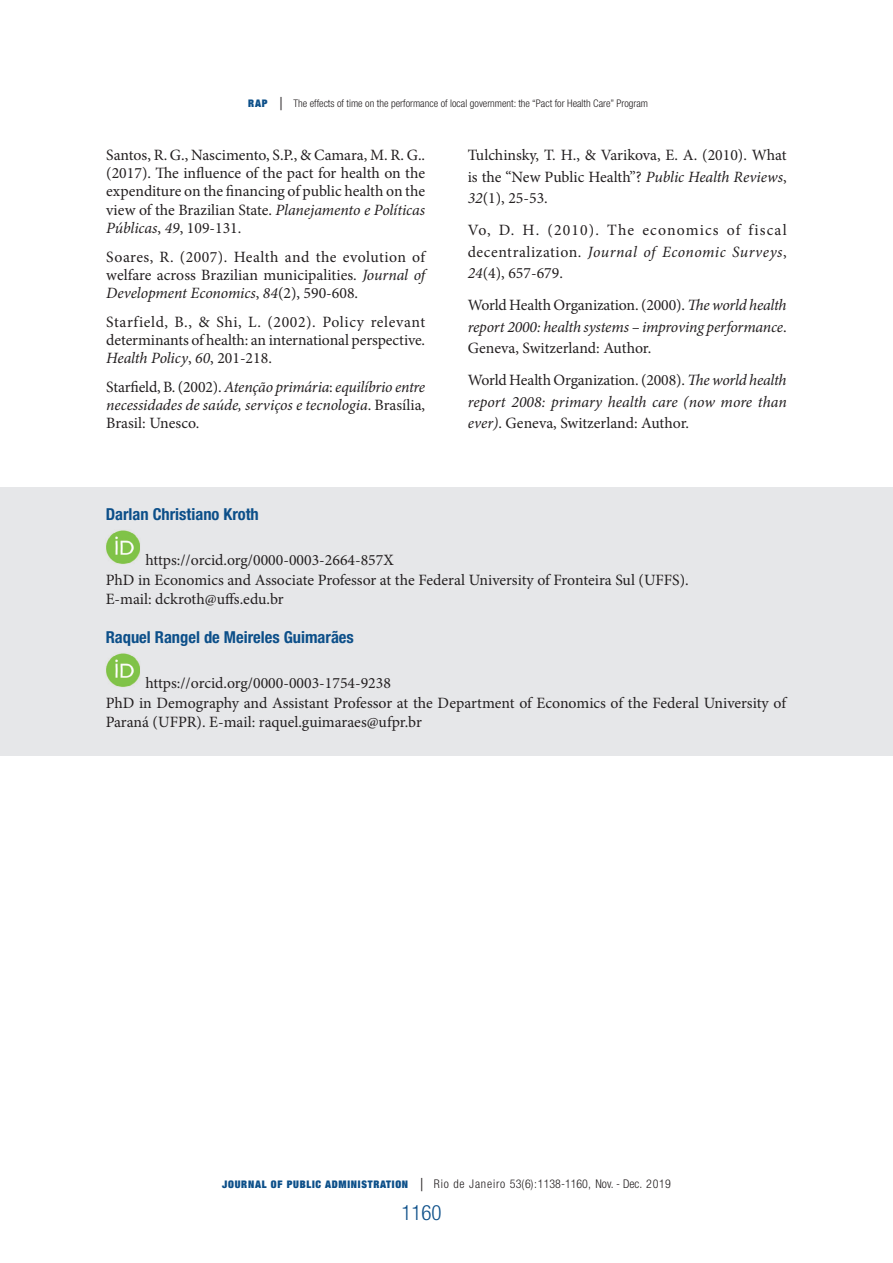
<style>
.page{position:relative;width:893px;height:1263px;background:#fff}
.page>*{position:absolute;margin:0;border:0;box-sizing:border-box;transform-origin:0 0}
.t1{font:300 condensed 21px "Helvetica Neue LT Std";color:#0c4f89}
.t2{font:700 condensed 16.5px "Helvetica Neue LT Std";color:#0c4f89}
.t3{font:15.75px/18.1px "Minion Pro";color:#231f20;text-align:justify}
.t4{font:italic 15.75px/21.5px "Minion Pro";letter-spacing:-.005em;color:#231f20;text-align:justify}
.t5{font:300 condensed 12px "Helvetica Neue LT Std";color:#231f20}
.t6{font:300 condensed 10.5px "Helvetica Neue LT Std";color:#231f20}
.s1{font-family:"Helvetica Neue";font-weight:900;font-stretch:expanded;color:#0c4f89}
.s2{font-size:18px}
.s3{font-style:italic}
.s4{font-style:normal}
.s5{font-family:"Helvetica Neue";font-weight:900;font-stretch:expanded;font-size:10.5px;color:#0c4f89}
</style>
<div class="page">
<div style="left:0;top:487px;width:893px;height:269px;background:#e6e7e9"></div>
<img style="left:106px;top:530px;width:34px;height:34px">
<img style="left:106px;top:653px;width:34px;height:34px">
<p class="t6" style="left:248px;top:98px;width:401px"><span class="s1">RAP</span> <span class="s2">|</span> The effects of time on the performance of local government: the “Pact for Health Care” Program</p>
<p class="t3" style="left:106px;top:146px;width:320px">Santos, R. G., Nascimento, S.P., &amp; Camara, M. R. G.. (2017). The influence of the pact for health on the expenditure on the financing of public health on the view of the Brazilian State. <span class="s3">Planejamento e Políticas Públicas</span>, <span class="s3">49</span>, 109-131.</p>
<p class="t3" style="left:106px;top:248px;width:320px">Soares, R. (2007). Health and the evolution of welfare across Brazilian municipalities. <span class="s3">Journal of Development Economics</span>, <span class="s3">84</span>(2), 590-608.</p>
<p class="t3" style="left:106px;top:313px;width:320px">Starfield, B., &amp; Shi, L. (2002). Policy relevant determinants of health: an international perspective.<br><span class="s3">Health Policy</span>, <span class="s3">60</span>, 201-218.</p>
<p class="t4" style="left:106px;top:378px;width:320px;line-height:18.1px"><span class="s4">Starfield, B. (2002).</span> Atenção primária<span class="s4">:</span> equilíbrio entre necessidades de saúde, serviços e tecnologia<span class="s4">. Brasília, Brasil: Unesco.</span></p>
<p class="t3" style="left:468px;top:145px;width:320px;line-height:21.5px">Tulchinsky, T. H., &amp; Varikova, E. A. (2010). What is the “New Public Health”? <span class="s3">Public Health Reviews</span>, <span class="s3">32</span>(1), 25-53.</p>
<p class="t3" style="left:468px;top:220px;width:320px;line-height:21.5px">Vo, D. H. (2010). The economics of fiscal decentralization. <span class="s3">Journal of Economic Surveys</span>, <span class="s3">24</span>(4), 657-679.</p>
<p class="t4" style="left:468px;top:295px;width:320px"><span class="s4">World Health Organization. (2000).</span> The world health report 2000: health systems – improving performance<span class="s4">.<br>Geneva, Switzerland: Author.</span></p>
<p class="t4" style="left:468px;top:370px;width:320px"><span class="s4">World Health Organization. (2008).</span> The world health report 2008: primary health care (now more than ever)<span class="s4">. Geneva, Switzerland: Author.</span></p>
<p class="t2" style="left:106px;top:504px;width:155px">Darlan Christiano Kroth</p>
<p class="t3" style="left:106px;top:550px;width:585px;line-height:19.5px;text-align:left;text-indent:40px">https://orcid.org/0000-0003-2664-857X<br>PhD in Economics and Associate Professor at the Federal University of Fronteira Sul (UFFS).<br>E-mail: dckroth@uffs.edu.br</p>
<p class="t2" style="left:106px;top:627px;width:250px">Raquel Rangel de Meireles Guimarães</p>
<p class="t3" style="left:106px;top:673px;width:682px;line-height:19.5px;text-align:left;text-indent:40px">https://orcid.org/0000-0003-1754-9238<br>PhD in Demography and Assistant Professor at the Department of Economics of the Federal University of<br>Paraná (UFPR). E-mail: raquel.guimaraes@ufpr.br</p>
<p class="t5" style="left:222px;top:1176px;width:450px"><span class="s5">JOURNAL OF PUBLIC ADMINISTRATION</span> <span class="s2">|</span> Rio de Janeiro 53(6):1138-1160, Nov. - Dec. 2019</p>
<h1 class="t1" style="left:401px;top:1200px;width:42px">1160</h1>
</div>
